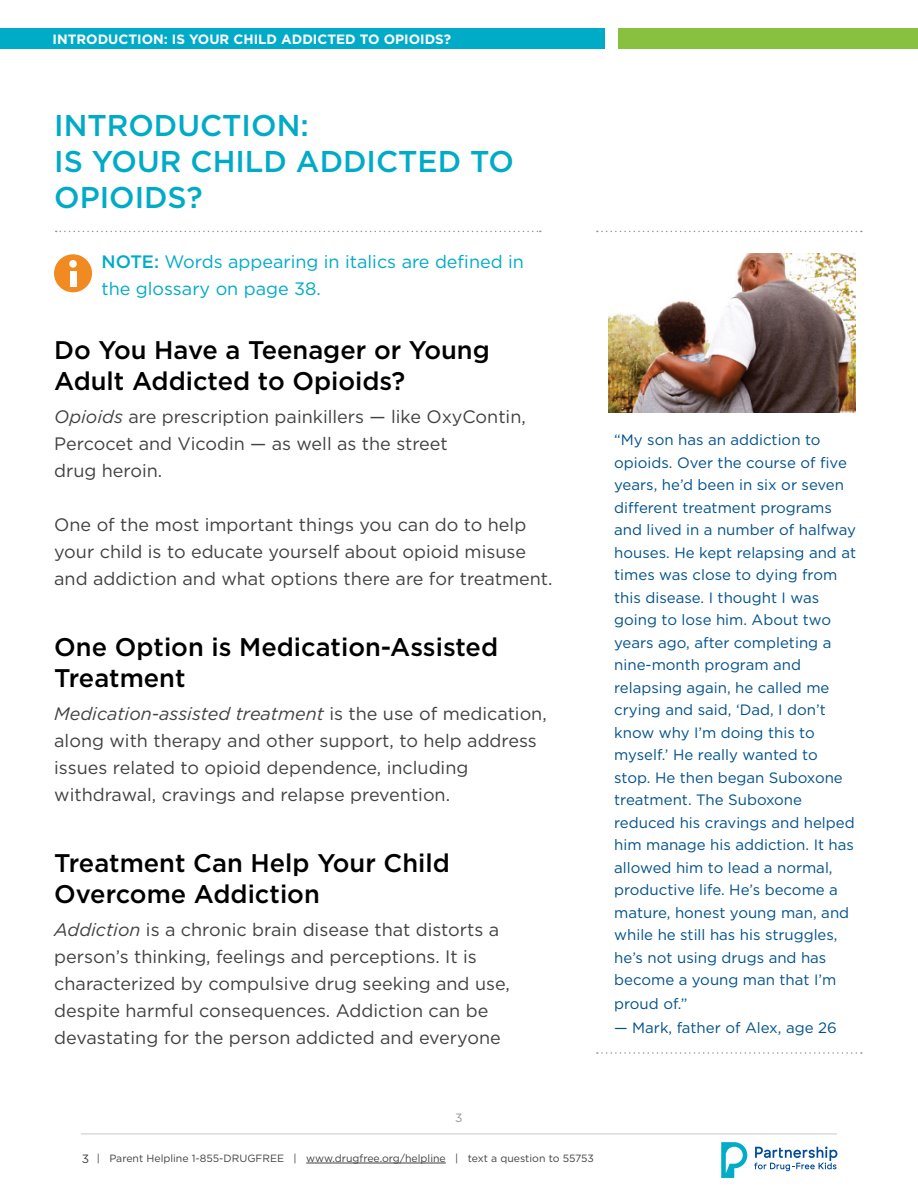
<style>
.page{position:relative;width:918px;height:1188px;background:#fff}
.page>*{position:absolute;margin:0;border:0;box-sizing:border-box;transform-origin:0 0}
.t1{font:500 30px/36px "Gotham";color:#00abc7}
.t2{font:500 25.5px/31.5px "Gotham";color:#000}
.t3{font:18px/27px "Gotham";color:#414042}
.t4{font:18px/27px "Gotham";color:#00abc7}
.t5{font:15px/22.5px "Gotham";color:#00518a}
.t6{font:700 13.5px "Gotham";color:#fff}
.t7{font:12px "Gotham";color:#939598}
.t8{font:10.5px "Gotham";color:#414042}
.s1{font-weight:500}
.s2{font-style:italic}
.s3{font-size:12px}
</style>
<div class="page">
<hr style="left:81px;top:1134px;width:756px;height:1px;background:#c7c8ca">
<hr style="left:306px;top:1163px;width:140px;height:1px;background:#414042">
<svg style="left:754px;top:1147px;width:83px;height:24px"></svg>
<svg style="left:721px;top:1142px;width:26px;height:36px"></svg>
<div style="left:0;top:28px;width:605px;height:21px;background:#00abc7"></div>
<div style="left:618px;top:28px;width:300px;height:21px;background:#88c140"></div>
<svg style="left:597px;top:231px;width:265px;height:1px"></svg>
<svg style="left:597px;top:1052px;width:265px;height:2px"></svg>
<img style="left:609px;top:253px;width:246px;height:159px">
<svg style="left:56px;top:231px;width:485px;height:1px"></svg>
<div style="left:54px;top:254px;width:38px;height:38px;background:#f18b21;border-radius:50%"></div>
<div style="left:70px;top:271px;width:6px;height:16px;background:#fff"></div>
<div style="left:69px;top:260px;width:8px;height:8px;background:#fff;border-radius:50%"></div>
<p class="t6" style="left:52px;top:30px;width:400px">INTRODUCTION: IS YOUR CHILD ADDICTED TO OPIOIDS?</p>
<h1 class="t1" style="left:54px;top:107px;width:461px">INTRODUCTION:<br>IS YOUR CHILD ADDICTED TO<br>OPIOIDS?</h1>
<p class="t4" style="left:101px;top:247px;width:424px"><span class="s1">NOTE:</span> Words appearing in italics are defined in the glossary on page 38.</p>
<h2 class="t2" style="left:54px;top:333px;width:437px">Do You Have a Teenager or Young<br>Adult Addicted to Opioids?</h2>
<p class="t3" style="left:54px;top:403px;width:473px"><span class="s2">Opioids</span> are prescription painkillers — like OxyContin,<br>Percocet and Vicodin — as well as the street<br>drug heroin.</p>
<p class="t3" style="left:54px;top:511px;width:500px">One of the most important things you can do to help your child is to educate yourself about opioid misuse and addiction and what options there are for treatment.</p>
<h2 class="t2" style="left:54px;top:630px;width:445px">One Option is Medication-Assisted<br>Treatment</h2>
<p class="t3" style="left:54px;top:700px;width:494px"><span class="s2">Medication-assisted treatment</span> is the use of medication, along with therapy and other support, to help address issues related to opioid dependence, including withdrawal, cravings and relapse prevention.</p>
<h2 class="t2" style="left:54px;top:846px;width:397px">Treatment Can Help Your Child<br>Overcome Addiction</h2>
<p class="t3" style="left:54px;top:916px;width:457px"><span class="s2">Addiction</span> is a chronic brain disease that distorts a person’s thinking, feelings and perceptions. It is characterized by compulsive drug seeking and use, despite harmful consequences. Addiction can be devastating for the person addicted and everyone</p>
<p class="t5" style="left:614px;top:429px;width:243px">“My son has an addiction to opioids. Over the course of five years, he’d been in six or seven different treatment programs and lived in a number of halfway houses. He kept relapsing and at times was close to dying from this disease. I thought I was going to lose him. About two years ago, after completing a nine-month program and relapsing again, he called me crying and said, ‘Dad, I don’t know why I’m doing this to myself.’ He really wanted to stop. He then began Suboxone treatment. The Suboxone reduced his cravings and helped him manage his addiction. It has allowed him to lead a normal, productive life. He’s become a mature, honest young man, and while he still has his struggles, he’s not using drugs and has become a young man that I’m</p>
<p class="t5" style="left:614px;top:993px;width:75px">proud of.”</p>
<p class="t5" style="left:614px;top:1017px;width:224px">— Mark, father of Alex, age 26</p>
<p class="t7" style="left:455px;top:1110px;width:9px">3</p>
<p class="t8" style="left:82px;top:1152px;width:514px"><span class="s3">3</span> | Parent Helpline 1-855-DRUGFREE | www.drugfree.org/helpline | text a question to 55753</p>
</div>
